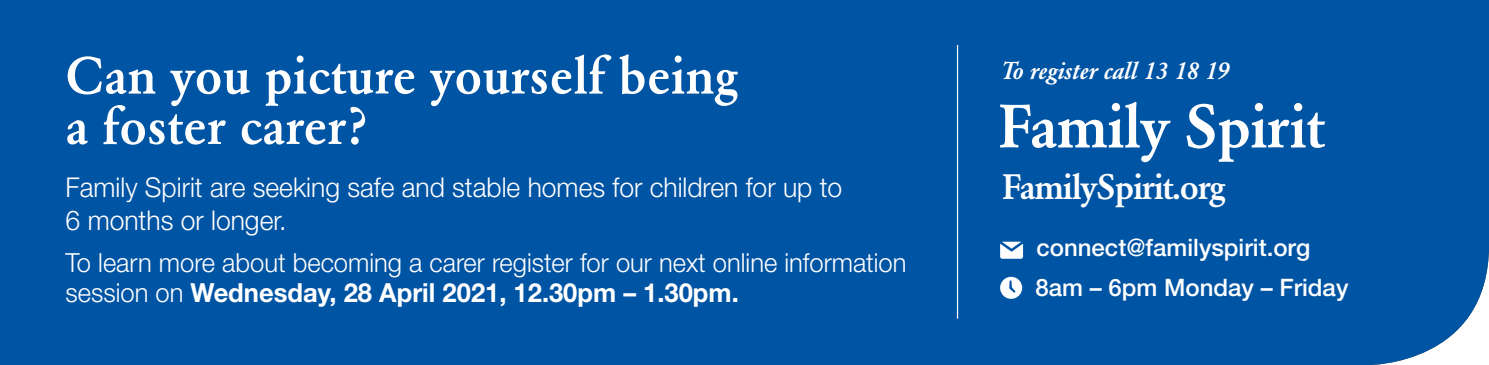
<style>
.page{position:relative;width:1489px;height:365px;background:#fff}
.page>*{position:absolute;margin:0;border:0;box-sizing:border-box;transform-origin:0 0}
.t1{font:500 51.75px/50.5px "Garamond BE";color:#fff}
.t2{font:500 35px "Garamond BE";letter-spacing:-.04em;color:#fff}
.t3{font:300 27.25px/32.8px "Helvetica Neue LT Std";color:#fff}
.t4{font:300 26.25px/30px "Helvetica Neue LT Std";color:#fff}
.t5{font:italic 500 24.25px "Garamond BE";color:#fff}
.t6{font:500 24px/40px "Helvetica Neue LT Std";color:#fff}
.s1{font-weight:700}
</style>
<div class="page">
<div style="left:0;top:0;width:1488px;height:365px;background:#0054a4"></div>
<svg style="left:1000px;top:242px;width:23px;height:17px"></svg>
<svg style="left:1000px;top:277px;width:22px;height:22px"></svg>
<hr style="left:956px;top:45px;width:2px;height:273px;background:#fff">
<svg style="left:1000px;top:102px;width:170px;height:60px"></svg>
<svg style="left:1186px;top:103px;width:138px;height:59px"></svg>
<h1 class="t1" style="left:66px;top:51px;width:674px">Can you picture yourself being a foster carer?</h1>
<p class="t3" style="left:66px;top:170px;width:778px">Family Spirit are seeking safe and stable homes for children for up to<br>6 months or longer.</p>
<p class="t4" style="left:66px;top:247px;width:842px">To learn more about becoming a carer register for our next online information session on <span class="s1">Wednesday, 28 April 2021, 12.30pm – 1.30pm.</span></p>
<p class="t5" style="left:1000px;top:57px;width:230px">To register call 13 18 19</p>
<h2 class="t2" style="left:1002px;top:166px;width:225px">FamilySpirit.org</h2>
<p class="t6" style="left:1035px;top:227px;width:314px">connect@familyspirit.org<br>8am – 6pm Monday – Friday</p>
</div>
